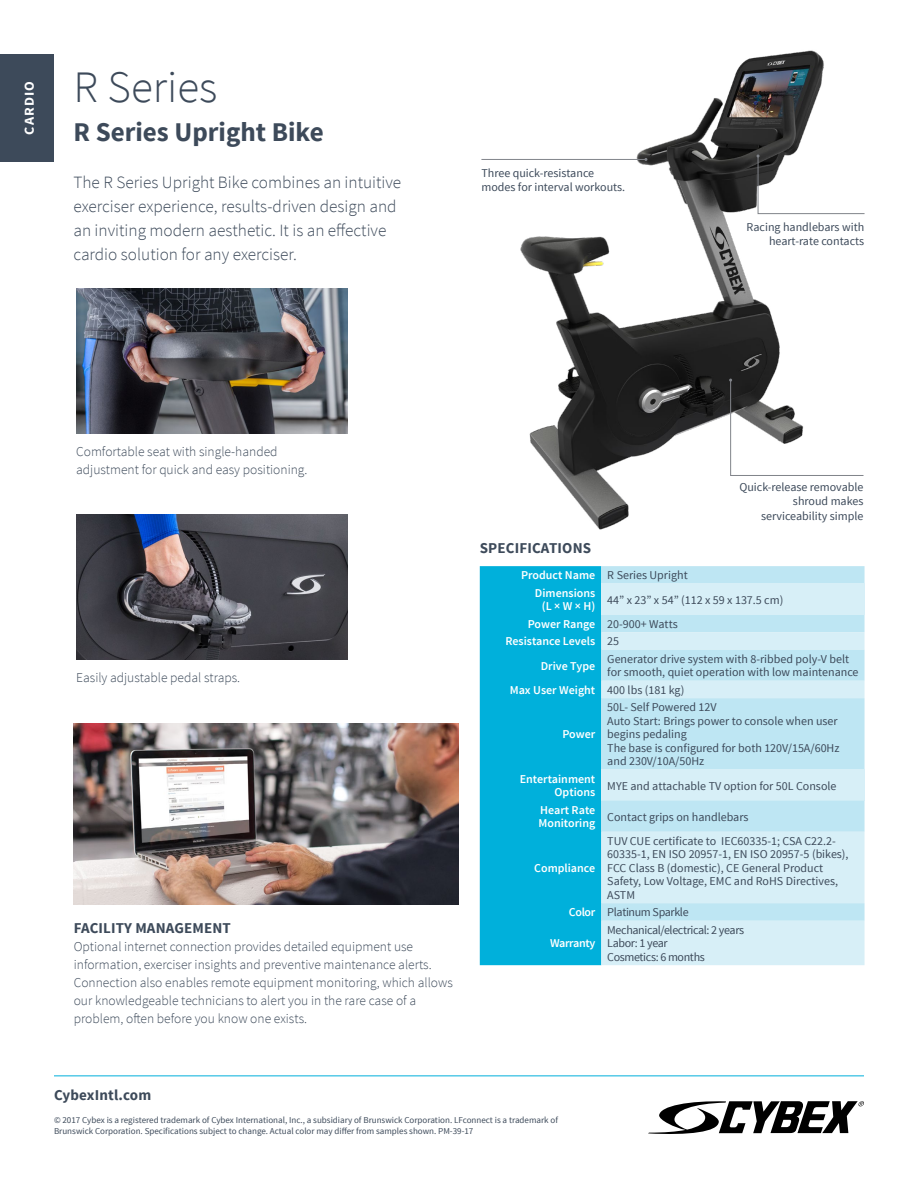
<style>
.page{position:relative;width:918px;height:1188px;background:#fff}
.page>*{position:absolute;margin:0;border:0;box-sizing:border-box;transform-origin:0 0}
.t1{font:300 45px "Source Sans Pro";color:#3d4a5a}
.t2{font:700 27px "Source Sans Pro";color:#3d4a5a}
.t3{font:300 17.25px/24px "Source Sans Pro";color:#3d4a5a}
.t4{font:700 15px "Source Sans Pro";letter-spacing:.01em;color:#3d4a5a}
.t5{font:300 13.5px/18px "Source Sans Pro";color:#3d4a5a}
.t6{font:700 13.5px "Source Sans Pro";letter-spacing:.075em;color:#fff;scale:1.05 1}
.t7{font:12px/13.5px "Source Sans Pro";color:#3d4a5a}
.t8{font:600 12px/13.5px "Source Sans Pro";color:#fff}
.t9{font:12px/13.5px "Source Sans Pro";letter-spacing:-.03em;color:#3d4a5a}
.t10{font:600 12px "Source Sans Pro";letter-spacing:-.03em;color:#fff}
.t11{font:9px/10.8px "Source Sans Pro";color:#3d4a5a}
.s1{font-weight:400;color:#3d4a5a}
.s2{font-weight:600;color:#fff}
</style>
<div class="page">
<svg style="left:648px;top:1101px;width:216px;height:33px"></svg>
<div style="left:0;top:54px;width:54px;height:108px;background:#3d4a5a"></div>
<hr style="left:54px;top:1076px;width:810px;height:1px;background:#00b0db">
<div style="left:480px;top:566px;width:121px;height:399px;background:#00b0db"></div>
<div style="left:601px;top:566px;width:264px;height:66px;background:#bee6f3"></div>
<div style="left:601px;top:584px;width:264px;height:31px;background:#d7eff7"></div>
<div style="left:601px;top:632px;width:264px;height:333px;background:#d7eff7"></div>
<svg style="left:601px;top:650px;width:264px;height:120px;background:#c2e7f3"></svg>
<div style="left:601px;top:770px;width:264px;height:31px;background:#d7eff7"></div>
<svg style="left:601px;top:801px;width:264px;height:120px;background:#cdebf5"></svg>
<img style="left:520px;top:50px;width:344px;height:480px">
<svg style="left:757px;top:154px;width:108px;height:60px"></svg>
<svg style="left:729px;top:379px;width:135px;height:97px"></svg>
<img style="left:73px;top:723px;width:386px;height:181px">
<hr style="left:481px;top:159px;width:165px;height:1px;background:#81848a">
<img style="left:77px;top:514px;width:270px;height:146px">
<img style="left:77px;top:288px;width:270px;height:146px">
<p class="t6" style="left:21px;top:135px;width:52px;rotate:-90deg">CARDIO</p>
<h1 class="t1" style="left:73px;top:59px;width:145px">R Series</h1>
<h2 class="t2" style="left:73px;top:115px;width:252px">R Series Upright Bike</h2>
<h3 class="t3" style="left:73px;top:171px;width:329px">The R Series Upright Bike combines an intuitive exerciser experience, results-driven design and an inviting modern aesthetic. It is an effective cardio solution for any exerciser.</h3>
<p class="t7" style="left:481px;top:166px;width:145px;line-height:14.4px">Three quick-resistance modes for interval workouts.</p>
<p class="t7" style="left:747px;top:220px;width:119px;line-height:14.4px;text-align:right">Racing handlebars with heart-rate contacts</p>
<p class="t5" style="left:76px;top:442px;width:233px">Comfortable seat with single-handed adjustment for quick and easy positioning.</p>
<p class="t5" style="left:76px;top:668px;width:166px">Easily adjustable pedal straps.</p>
<p class="t4" style="left:74px;top:918px;width:159px">FACILITY MANAGEMENT</p>
<p class="t5" style="left:74px;top:938px;width:381px">Optional internet connection provides detailed equipment use information, exerciser insights and preventive maintenance alerts.<br>Connection also enables remote equipment monitoring, which allows our knowledgeable technicians to alert you in the rare case of a problem, often before you know one exists.</p>
<p class="t4" style="left:54px;top:1085px;width:99px">CybexIntl.com</p>
<p class="t4" style="left:480px;top:538px;width:113px">SPECIFICATIONS</p>
<p class="t7" style="left:739px;top:480px;width:126px;line-height:14.4px;text-align:right">Quick-release removable shroud makes serviceability simple</p>
<p class="t8" style="left:535px;top:567px;width:154px;line-height:17.5px;text-indent:-14px">Product Name <span class="s1">R Series Upright<br></span>Dimensions</p>
<p class="t8" style="left:542px;top:600px;width:55px">(L × W × H)</p>
<p class="t7" style="left:528px;top:588px;width:257px;line-height:24.3px;text-indent:79px">44” x 23” x 54” (112 x 59 x 137.5 cm)<br><span class="s2">Power Range</span> 20-900+ Watts</p>
<p class="t8" style="left:541px;top:630px;width:80px;line-height:24.3px;text-indent:-35px">Resistance Levels <span class="s1">25<br></span>Drive Type</p>
<p class="t7" style="left:607px;top:652px;width:253px">Generator drive system with 8-ribbed poly-V belt for smooth, quiet operation with low maintenance</p>
<p class="t8" style="left:510px;top:684px;width:176px">Max User Weight <span class="s1">400 lbs (181 kg)</span></p>
<p class="t8" style="left:562px;top:728px;width:34px">Power</p>
<p class="t7" style="left:607px;top:701px;width:234px">50L- Self Powered 12V<br>Auto Start: Brings power to console when user begins pedaling<br>The base is configured for both 120V/15A/60Hz and 230V/10A/50Hz</p>
<p class="t8" style="left:520px;top:773px;width:77px;text-align:right">Entertainment<br>Options</p>
<p class="t7" style="left:607px;top:779px;width:231px">MYE and attachable TV option for 50L Console</p>
<p class="t8" style="left:539px;top:804px;width:58px">Heart Rate<br>Monitoring</p>
<p class="t7" style="left:607px;top:810px;width:143px">Contact grips on handlebars</p>
<p class="t8" style="left:534px;top:862px;width:63px">Compliance</p>
<p class="t7" style="left:607px;top:834px;width:243px">TUV CUE certificate to IEC60335-1; CSA C22.2- 60335-1, EN ISO 20957-1, EN ISO 20957-5 (bikes), FCC Class B (domestic), CE General Product Safety, Low Voltage, EMC and RoHS Directives, ASTM</p>
<p class="t9" style="left:569px;top:906px;width:121px"><span class="s2">Color</span> Platinum Sparkle</p>
<p class="t10" style="left:550px;top:936px;width:47px">Warranty</p>
<p class="t9" style="left:607px;top:923px;width:138px">Mechanical/electrical: 2 years<br>Labor: 1 year<br>Cosmetics: 6 months</p>
<p class="t11" style="left:54px;top:1115px;width:506px">© 2017 Cybex is a registered trademark of Cybex International, Inc., a subsidiary of Brunswick Corporation. LFconnect is a trademark of<br>Brunswick Corporation. Specifications subject to change. Actual color may differ from samples shown. PM-39-17</p>
</div>
